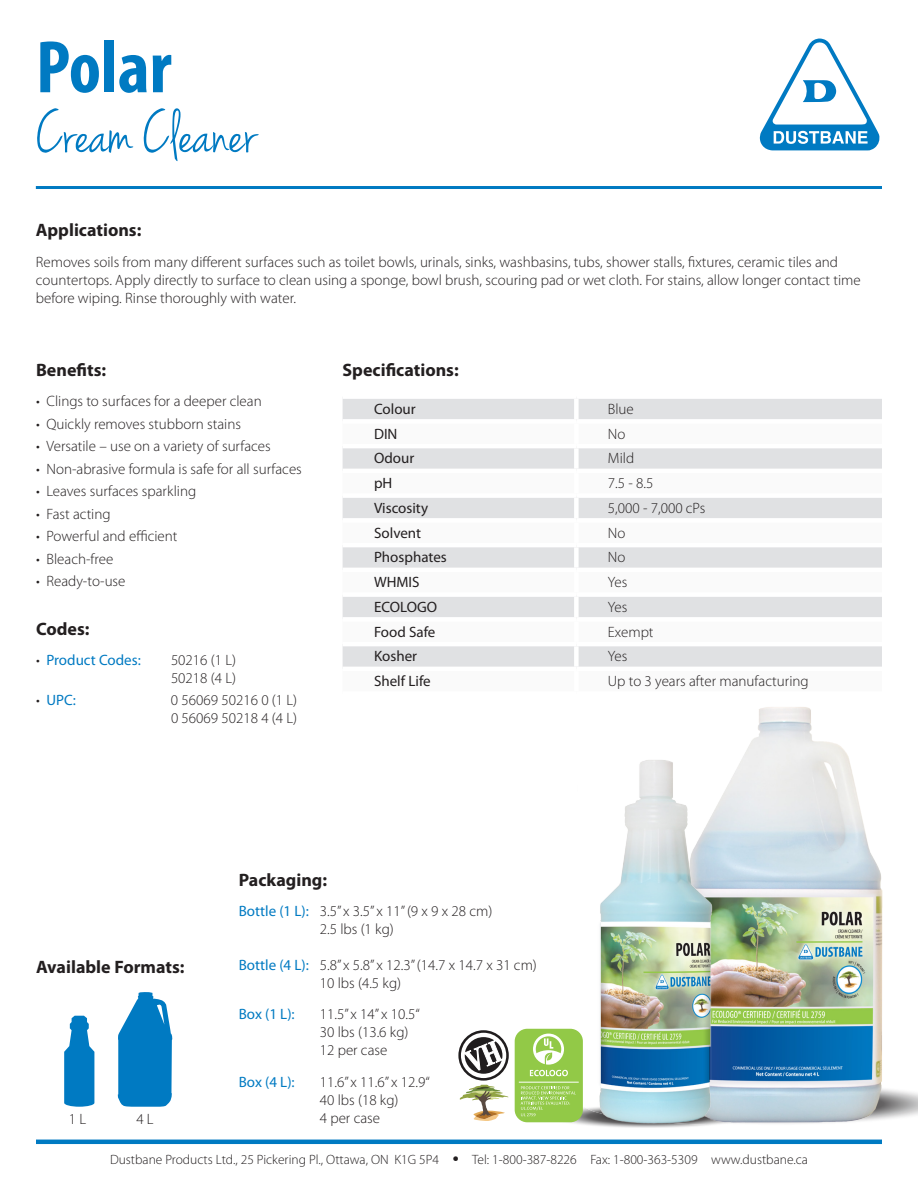
<style>
.page{position:relative;width:918px;height:1188px;background:#fff}
.page>*{position:absolute;margin:0;border:0;box-sizing:border-box;transform-origin:0 0}
.Product_Name{font:700 condensed 75px "Myriad Pro";color:#007ac2}
.Product_Description{font:63px "Jenna Sue";color:#007ac2}
.Subheader{font:700 18px "Myriad Pro";color:#231f20}
.body_text_10_12{font:300 15px/18px "Myriad Pro";color:#231f20}
.bullet_list{font:300 15px/18px "Myriad Pro";color:#231f20}
.table_text{font:300 15px "Myriad Pro";color:#231f20}
.table_text-2{font:15px "Myriad Pro";color:#231f20}
.bullet_list-2{font:15px "Myriad Pro";color:#007ac2}
.body_text_10_12-2{font:15px "Myriad Pro";letter-spacing:-.005em;color:#007ac2}
.t1{font:300 13.5px "Myriad Pro";color:#231f20}
.s1{font-weight:300;color:#231f20}
.s2{font-weight:400;color:#007ac2}
.s3{font-weight:900;font-size:16.5px}
</style>
<div class="page">
<hr style="left:36px;top:1140px;width:846px;height:4px;background:#007ac2">
<svg style="left:759px;top:38px;width:121px;height:113px"></svg>
<img style="left:639px;top:707px;width:279px;height:433px">
<div style="left:343px;top:399px;width:539px;height:20px;background:#e0e1e3"></div>
<svg style="left:343px;top:448px;width:539px;height:219px;fill:#e0e1e3"></svg>
<div style="left:574px;top:399px;width:5px;height:20px;background:#fff"></div>
<div style="left:574px;top:448px;width:5px;height:21px;background:#fff"></div>
<hr style="left:343px;top:469px;width:233px;height:4px;background:#fff">
<hr style="left:576px;top:469px;width:306px;height:4px;background:#fff">
<div style="left:574px;top:473px;width:5px;height:20px;background:#fff"></div>
<div style="left:343px;top:493px;width:233px;height:5px;background:#fff"></div>
<div style="left:576px;top:493px;width:306px;height:5px;background:#fff"></div>
<div style="left:574px;top:498px;width:5px;height:20px;background:#fff"></div>
<div style="left:343px;top:518px;width:233px;height:5px;background:#fff"></div>
<div style="left:576px;top:518px;width:306px;height:5px;background:#fff"></div>
<div style="left:574px;top:523px;width:5px;height:20px;background:#fff"></div>
<hr style="left:343px;top:543px;width:233px;height:4px;background:#fff">
<hr style="left:576px;top:543px;width:306px;height:4px;background:#fff">
<div style="left:574px;top:547px;width:5px;height:21px;background:#fff"></div>
<hr style="left:343px;top:568px;width:233px;height:4px;background:#fff">
<hr style="left:576px;top:568px;width:306px;height:4px;background:#fff">
<div style="left:574px;top:572px;width:5px;height:20px;background:#fff"></div>
<div style="left:343px;top:592px;width:233px;height:5px;background:#fff"></div>
<div style="left:576px;top:592px;width:306px;height:5px;background:#fff"></div>
<div style="left:574px;top:597px;width:5px;height:20px;background:#fff"></div>
<div style="left:343px;top:617px;width:233px;height:5px;background:#fff"></div>
<div style="left:576px;top:617px;width:306px;height:5px;background:#fff"></div>
<div style="left:574px;top:622px;width:5px;height:20px;background:#fff"></div>
<hr style="left:343px;top:642px;width:233px;height:4px;background:#fff">
<hr style="left:576px;top:642px;width:306px;height:4px;background:#fff">
<div style="left:574px;top:646px;width:5px;height:21px;background:#fff"></div>
<hr style="left:36px;top:186px;width:846px;height:3px;background:#007ac2">
<img style="left:518px;top:729px;width:277px;height:403px">
<svg style="left:118px;top:992px;width:54px;height:115px;background:#268dcb"></svg>
<svg style="left:64px;top:1016px;width:30px;height:91px;background:#2a90cc"></svg>
<div style="left:515px;top:1029px;width:68px;height:93px;background:#92c947;border-radius:13px"></div>
<svg style="left:521px;top:1086px;width:55px;height:30px"></svg>
<hr style="left:519px;top:1082px;width:60px;height:1px;background:#fff">
<svg style="left:530px;top:1034px;width:38px;height:42px"></svg>
<svg style="left:460px;top:1032px;width:48px;height:47px"></svg>
<div style="left:458px;top:1030px;width:51px;height:51px;border:3px solid #201d1e;border-radius:50%"></div>
<svg style="left:465px;top:1037px;width:37px;height:37px"></svg>
<svg style="left:463px;top:1040px;width:41px;height:31px"></svg>
<svg style="left:460px;top:1085px;width:48px;height:36px"></svg>
<p class="Product_Name" style="left:36px;top:20px;width:137px">Polar</p>
<p class="Product_Description" style="left:36px;top:98px;width:222px">Cream Cleaner</p>
<p class="Subheader" style="left:36px;top:218px;width:107px">Applications:</p>
<p class="body_text_10_12" style="left:36px;top:253px;width:826px">Removes soils from many different surfaces such as toilet bowls, urinals, sinks, washbasins, tubs, shower stalls, fixtures, ceramic tiles and countertops. Apply directly to surface to clean using a sponge, bowl brush, scouring pad or wet cloth. For stains, allow longer contact time before wiping. Rinse thoroughly with water.</p>
<p class="Subheader" style="left:36px;top:359px;width:72px">Benefits:</p>
<p class="bullet_list" style="left:36px;top:392px;width:227px">• Clings to surfaces for a deeper clean</p>
<p class="bullet_list" style="left:36px;top:415px;width:207px">• Quickly removes stubborn stains</p>
<p class="bullet_list" style="left:36px;top:437px;width:236px">• Versatile – use on a variety of surfaces</p>
<p class="bullet_list" style="left:36px;top:460px;width:267px">• Non-abrasive formula is safe for all surfaces</p>
<p class="bullet_list" style="left:36px;top:482px;width:162px">• Leaves surfaces sparkling</p>
<p class="bullet_list" style="left:36px;top:505px;width:76px">• Fast acting</p>
<p class="bullet_list" style="left:36px;top:527px;width:143px">• Powerful and efficient</p>
<p class="bullet_list" style="left:36px;top:550px;width:79px">• Bleach-free</p>
<p class="bullet_list" style="left:36px;top:572px;width:91px">• Ready-to-use</p>
<p class="Subheader" style="left:36px;top:617px;width:55px">Codes:</p>
<p class="bullet_list-2" style="left:36px;top:651px;width:106px"><span class="s1">•</span> Product Codes:</p>
<p class="bullet_list" style="left:171px;top:651px;width:67px">50216 (1 L)<br>50218 (4 L)</p>
<p class="bullet_list-2" style="left:36px;top:691px;width:41px"><span class="s1">•</span> UPC:</p>
<p class="bullet_list" style="left:171px;top:691px;width:128px">0 56069 50216 0 (1 L)<br>0 56069 50218 4 (4 L)</p>
<p class="Subheader" style="left:343px;top:359px;width:118px">Specifications:</p>
<p class="table_text-2" style="left:374px;top:400px;width:43px">Colour</p>
<p class="table_text" style="left:608px;top:400px;width:27px">Blue</p>
<p class="table_text-2" style="left:374px;top:424px;width:25px">DIN</p>
<p class="table_text" style="left:608px;top:425px;width:19px">No</p>
<p class="table_text-2" style="left:374px;top:449px;width:42px">Odour</p>
<p class="table_text" style="left:608px;top:449px;width:28px">Mild</p>
<p class="table_text-2" style="left:374px;top:474px;width:20px">pH</p>
<p class="table_text" style="left:608px;top:474px;width:47px">7.5 - 8.5</p>
<p class="table_text-2" style="left:374px;top:499px;width:56px">Viscosity</p>
<p class="table_text" style="left:608px;top:499px;width:99px">5,000 - 7,000 cPs</p>
<p class="table_text-2" style="left:374px;top:523px;width:49px">Solvent</p>
<p class="table_text" style="left:608px;top:524px;width:19px">No</p>
<p class="table_text-2" style="left:374px;top:548px;width:74px">Phosphates</p>
<p class="table_text" style="left:608px;top:548px;width:19px">No</p>
<p class="table_text-2" style="left:374px;top:573px;width:47px">WHMIS</p>
<p class="table_text" style="left:608px;top:573px;width:21px">Yes</p>
<p class="table_text-2" style="left:374px;top:598px;width:64px">ECOLOGO</p>
<p class="table_text" style="left:608px;top:598px;width:21px">Yes</p>
<p class="table_text-2" style="left:374px;top:622px;width:63px">Food Safe</p>
<p class="table_text" style="left:608px;top:623px;width:47px">Exempt</p>
<p class="table_text-2" style="left:374px;top:647px;width:45px">Kosher</p>
<p class="table_text" style="left:608px;top:647px;width:21px">Yes</p>
<p class="table_text-2" style="left:374px;top:672px;width:58px">Shelf Life</p>
<p class="table_text" style="left:608px;top:672px;width:202px">Up to 3 years after manufacturing</p>
<p class="Subheader" style="left:36px;top:955px;width:150px">Available Formats:</p>
<p class="body_text_10_12" style="left:69px;top:1110px;width:19px">1 L</p>
<p class="body_text_10_12" style="left:136px;top:1110px;width:19px">4 L</p>
<p class="Subheader" style="left:239px;top:868px;width:90px">Packaging:</p>
<p class="body_text_10_12" style="left:320px;top:901px;width:174px;text-indent:-81px"><span class="s2">Bottle (1 L):</span> 3.5” x 3.5” x 11” (9 x 9 x 28 cm)<br>2.5 lbs (1 kg)</p>
<p class="body_text_10_12" style="left:320px;top:955px;width:219px;text-indent:-81px"><span class="s2">Bottle (4 L):</span> 5.8” x 5.8” x 12.3” (14.7 x 14.7 x 31 cm)<br>10 lbs (4.5 kg)</p>
<p class="body_text_10_12-2" style="left:239px;top:1005px;width:57px">Box (1 L):</p>
<p class="body_text_10_12" style="left:320px;top:1005px;width:102px">11.5” x 14” x 10.5“<br>30 lbs (13.6 kg)<br>12 per case</p>
<p class="body_text_10_12-2" style="left:239px;top:1072px;width:57px">Box (4 L):</p>
<p class="body_text_10_12" style="left:320px;top:1072px;width:111px">11.6” x 11.6” x 12.9“<br>40 lbs (18 kg)<br>4 per case</p>
<p class="t1" style="left:110px;top:1152px;width:699px">Dustbane Products Ltd., 25 Pickering Pl., Ottawa, ON K1G 5P4 <span class="s3">•</span> Tel: 1-800-387-8226 Fax: 1-800-363-5309 www.dustbane.ca</p>
</div>
